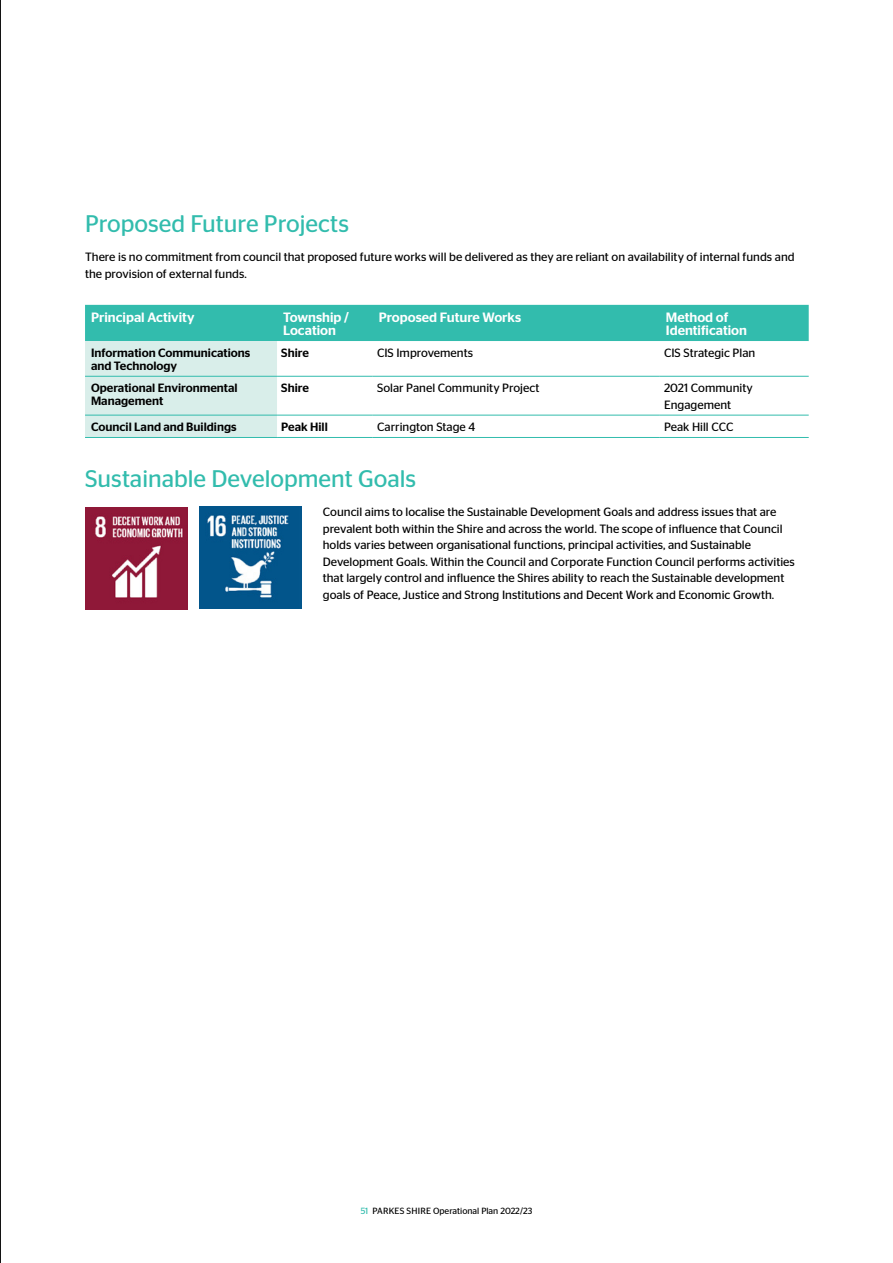
<style>
.page{position:relative;width:893px;height:1263px;background:#fff}
.page>*{position:absolute;margin:0;border:0;box-sizing:border-box;transform-origin:0 0}
.t1{font:24px "Stag Sans";color:#32bcad}
.t2{font:500 13.5px/13.5px "Stag Sans";color:#fff}
.t3{font:12px/16.5px "Stag Sans";color:#000}
.t4{font:500 12px/13.5px "Stag Sans";color:#000}
.t5{font:9px "Stag Sans";color:#000}
.s1{color:#32bcad}
</style>
<div class="page">
<hr style="left:0;top:0;width:1px;height:1263px;background:#000">
<svg style="left:85px;top:305px;width:724px;height:132px;background:#75d0c5"></svg>
<svg style="left:277px;top:341px;width:532px;height:96px"></svg>
<hr style="left:85px;top:376px;width:192px;height:1px;background:#32bcad">
<hr style="left:85px;top:415px;width:192px;height:1px;background:#32bcad">
<hr style="left:277px;top:376px;width:96px;height:1px;background:#32bcad">
<hr style="left:373px;top:376px;width:287px;height:1px;background:#32bcad">
<hr style="left:660px;top:376px;width:149px;height:1px;background:#32bcad">
<hr style="left:277px;top:415px;width:96px;height:1px;background:#32bcad">
<hr style="left:373px;top:415px;width:287px;height:1px;background:#32bcad">
<hr style="left:660px;top:415px;width:149px;height:1px;background:#32bcad">
<hr style="left:277px;top:437px;width:96px;height:1px;background:#32bcad">
<hr style="left:373px;top:437px;width:287px;height:1px;background:#32bcad">
<hr style="left:660px;top:437px;width:149px;height:1px;background:#32bcad">
<hr style="left:85px;top:437px;width:192px;height:1px;background:#32bcad">
<img style="left:85px;top:507px;width:103px;height:103px">
<img style="left:199px;top:506px;width:103px;height:103px">
<h1 class="t1" style="left:85px;top:210px;width:266px">Proposed Future Projects</h1>
<p class="t3" style="left:85px;top:249px;width:711px">There is no commitment from council that proposed future works will be delivered as they are reliant on availability of internal funds and the provision of external funds.</p>
<p class="t2" style="left:91px;top:310px;width:105px">Principal Activity</p>
<p class="t2" style="left:283px;top:310px;width:67px">Township /<br>Location</p>
<p class="t2" style="left:379px;top:310px;width:144px">Proposed Future Works</p>
<p class="t2" style="left:666px;top:310px;width:83px">Method of<br>Identification</p>
<p class="t4" style="left:91px;top:346px;width:161px">Information Communications and Technology</p>
<p class="t4" style="left:281px;top:346px;width:29px">Shire</p>
<p class="t3" style="left:377px;top:345px;width:98px">CIS Improvements</p>
<p class="t3" style="left:664px;top:345px;width:93px">CIS Strategic Plan</p>
<p class="t4" style="left:91px;top:381px;width:148px">Operational Environmental<br>Management</p>
<p class="t4" style="left:281px;top:381px;width:29px">Shire</p>
<p class="t3" style="left:377px;top:380px;width:164px">Solar Panel Community Project</p>
<p class="t3" style="left:664px;top:380px;width:90px">2021 Community<br>Engagement</p>
<p class="t4" style="left:91px;top:420px;width:147px">Council Land and Buildings</p>
<p class="t4" style="left:281px;top:420px;width:48px">Peak Hill</p>
<p class="t3" style="left:377px;top:419px;width:100px">Carrington Stage 4</p>
<p class="t3" style="left:664px;top:419px;width:71px">Peak Hill CCC</p>
<h1 class="t1" style="left:85px;top:465px;width:333px">Sustainable Development Goals</h1>
<p class="t3" style="left:323px;top:504px;width:474px">Council aims to localise the Sustainable Development Goals and address issues that are prevalent both within the Shire and across the world. The scope of influence that Council holds varies between organisational functions, principal activities, and Sustainable Development Goals. Within the Council and Corporate Function Council performs activities that largely control and influence the Shires ability to reach the Sustainable development goals of Peace, Justice and Strong Institutions and Decent Work and Economic Growth.</p>
<p class="t5" style="left:361px;top:1206px;width:173px"><span class="s1">51</span> PARKES SHIRE Operational Plan 2022/23</p>
</div>
